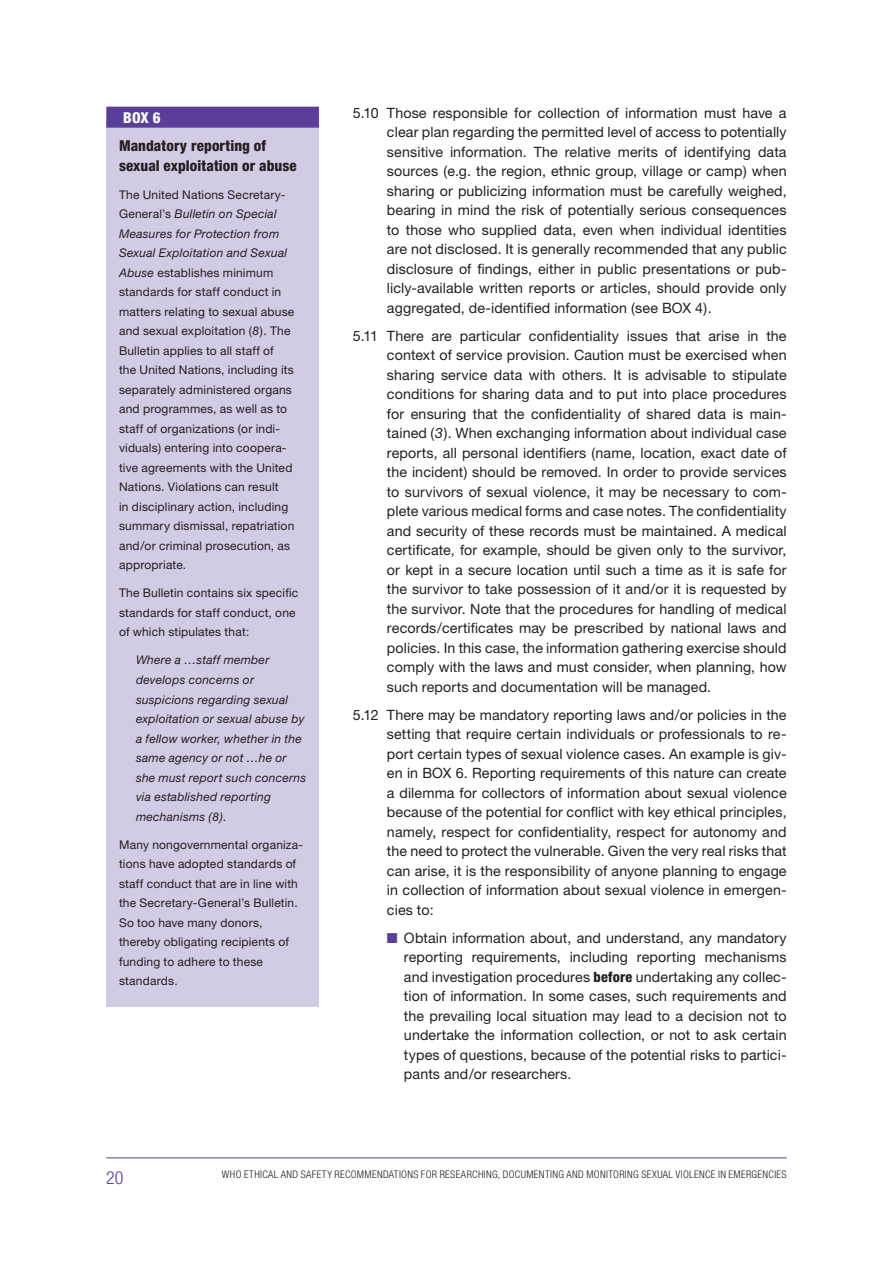
<style>
.page{position:relative;width:893px;height:1263px;background:#fff}
.page>*{position:absolute;margin:0;border:0;box-sizing:border-box;transform-origin:0 0}
.t1{font:300 condensed 18px "Helvetica Neue";color:#593f99}
.BH2{font:800 condensed 15px/19.5px "Helvetica Neue";letter-spacing:.005em;color:#231f20}
.BH1{font:800 condensed 15px "Helvetica Neue";color:#fff}
.body_number{font:14.25px/19.5px "Helvetica Neue";letter-spacing:.01em;color:#231f20;text-align:justify}
.body_bullet_3{font:14.25px/19.5px "Helvetica Neue";letter-spacing:.01em;color:#231f20;text-align:justify}
.BH3{font:12px/19.5px "Helvetica Neue";letter-spacing:.015em;color:#231f20}
.BH3-2{font:italic 12px/19.5px "Helvetica Neue";letter-spacing:.015em;color:#231f20}
.t2{font:300 condensed 10.5px "Helvetica Neue";letter-spacing:.035em;color:#231f20}
.s1{font-style:italic}
.s2{color:#593f99}
.s3{font-weight:800;font-stretch:condensed}
</style>
<div class="page">
<hr style="left:106px;top:1157px;width:681px;height:1px;background:#593f99">
<div style="left:106px;top:118px;width:213px;height:888px;background:#d1cbe4"></div>
<div style="left:106px;top:107px;width:213px;height:21px;background:#593f99"></div>
<p class="BH1" style="left:123px;top:109px;width:39px">BOX 6</p>
<p class="BH2" style="left:119px;top:136px;width:179px">Mandatory reporting of sexual exploitation or abuse</p>
<p class="BH3" style="left:119px;top:185px;width:177px">The United Nations Secretary-<br>General’s <span class="s1">Bulletin on Special<br>Measures for Protection from<br>Sexual Exploitation and Sexual<br>Abuse</span> establishes minimum standards for staff conduct in matters relating to sexual abuse and sexual exploitation (<span class="s1">8</span>). The<br>Bulletin applies to all staff of<br>the United Nations, including its separately administered organs and programmes, as well as to staff of organizations (or indi&shy;viduals) entering into coopera&shy;tive agreements with the United<br>Nations. Violations can result<br>in disciplinary action, including summary dismissal, repatriation and/or criminal prosecution, as appropriate.</p>
<p class="BH3" style="left:119px;top:583px;width:181px">The Bulletin contains six specific standards for staff conduct, one of which stipulates that:</p>
<p class="BH3-2" style="left:136px;top:650px;width:172px">Where a …staff member develops concerns or suspicions regarding sexual exploitation or sexual abuse by a fellow worker, whether in the same agency or not …he or she must report such concerns via established reporting mechanisms (8).</p>
<p class="BH3" style="left:119px;top:834px;width:186px">Many nongovernmental organiza&shy;tions have adopted standards of staff conduct that are in line with the Secretary-General’s Bulletin.<br>So too have many donors, thereby obligating recipients of funding to adhere to these standards.</p>
<p class="body_number" style="left:387px;top:103px;width:401px;text-indent:-34px">5.10 Those responsible for collection of information must have a clear plan regarding the permitted level of access to potentially sensitive information. The relative merits of identifying data sources (e.g. the region, ethnic group, village or camp) when sharing or publicizing information must be carefully weighed, bearing in mind the risk of potentially serious consequences to those who supplied data, even when individual identities are not disclosed. It is generally recommended that any public disclosure of findings, either in public presentations or pub&shy;licly-available written reports or articles, should provide only aggregated, de-identified information (see Box 4).</p>
<p class="body_number" style="left:387px;top:326px;width:401px;text-indent:-34px">5.11 There are particular confidentiality issues that arise in the context of service provision. Caution must be exercised when sharing service data with others. It is advisable to stipulate conditions for sharing data and to put into place procedures for ensuring that the confidentiality of shared data is main&shy;tained (<span class="s1">3</span>). When exchanging information about individual case reports, all personal identifiers (name, location, exact date of the incident) should be removed. In order to provide services to survivors of sexual violence, it may be necessary to com&shy;plete various medical forms and case notes. The confidentiality and security of these records must be maintained. A medical certificate, for example, should be given only to the survivor, or kept in a secure location until such a time as it is safe for the survivor to take possession of it and/or it is requested by the survivor. Note that the procedures for handling of medical records/certificates may be prescribed by national laws and policies. In this case, the information gathering exercise should comply with the laws and must consider, when planning, how such reports and documentation will be managed.</p>
<p class="body_number" style="left:387px;top:705px;width:401px;text-indent:-34px">5.12 There may be mandatory reporting laws and/or policies in the setting that require certain individuals or professionals to re&shy;port certain types of sexual violence cases. An example is giv&shy;en in BOX 6. Reporting requirements of this nature can create a dilemma for collectors of information about sexual violence because of the potential for conflict with key ethical principles, namely, respect for confidentiality, respect for autonomy and the need to protect the vulnerable. Given the very real risks that can arise, it is the responsibility of anyone planning to engage in collection of information about sexual violence in emergen&shy;cies to:</p>
<p class="body_bullet_3" style="left:404px;top:928px;width:384px;text-indent:-17px"><span class="s2">■</span> Obtain information about, and understand, any mandatory reporting requirements, including reporting mechanisms and investigation procedures <span class="s3">before</span> undertaking any collec&shy;tion of information. In some cases, such requirements and the prevailing local situation may lead to a decision not to undertake the information collection, or not to ask certain types of questions, because of the potential risks to partici&shy;pants and/or researchers.</p>
<p class="t1" style="left:106px;top:1167px;width:19px">20</p>
<p class="t2" style="left:222px;top:1168px;width:561px">WHO ETHICAL AND SAFETY RECOMMENDATIONS FOR RESEARCHING, DOCUMENTING AND MONITORING SEXUAL VIOLENCE IN EMERGENCIES</p>
</div>
